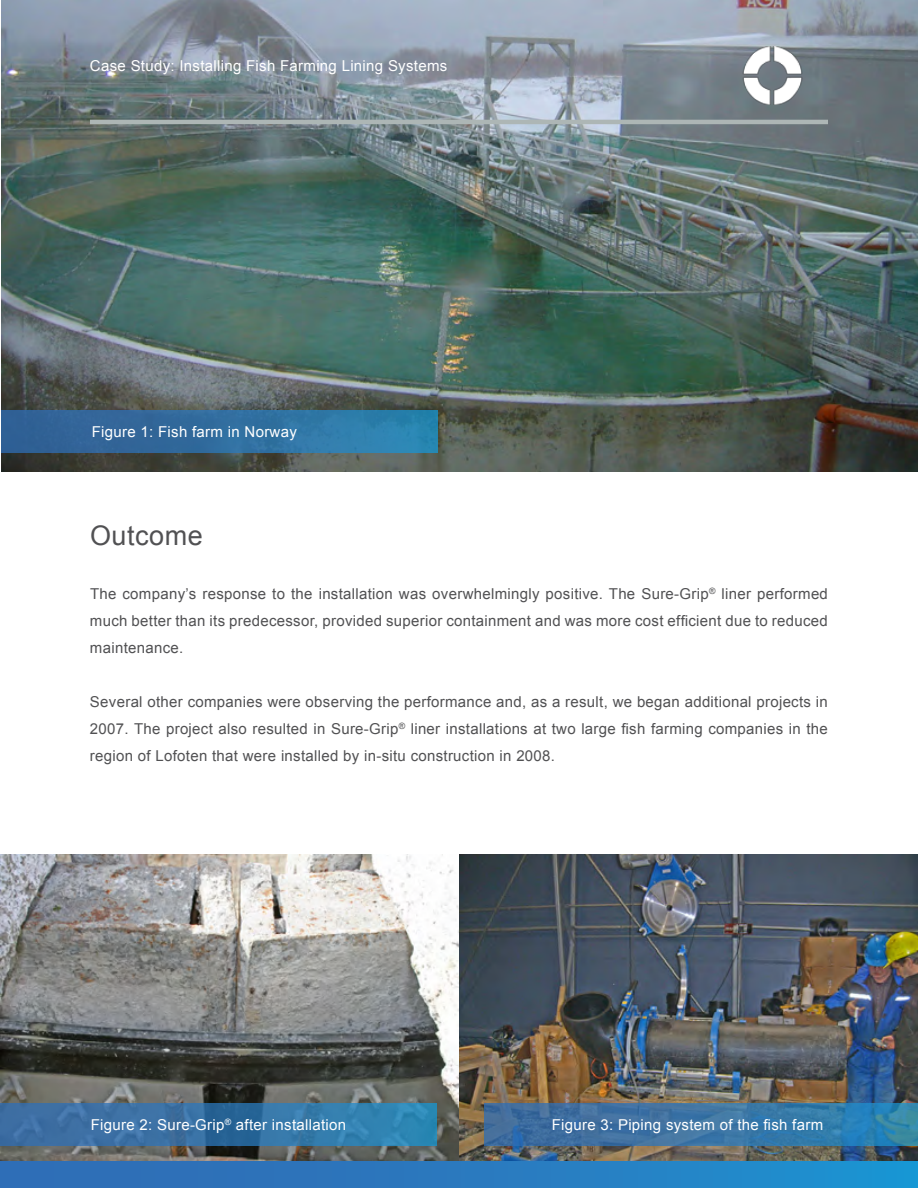
<style>
.page{position:relative;width:918px;height:1188px;background:#fff}
.page>*{position:absolute;margin:0;border:0;box-sizing:border-box;transform-origin:0 0}
.t1{font:27px "Arial";letter-spacing:.02em;color:#515153}
.t2{font:15px/27px "Arial";letter-spacing:.02em;color:#515153;text-align:justify}
.t3{font:15px "Arial";letter-spacing:.02em;color:#fff}
</style>
<div class="page">
<div style="left:0;top:1161px;width:918px;height:27px;background:linear-gradient(to right,#3268b2,#1e91d0)"></div>
<svg style="left:0;top:1161px;width:1px;height:27px"></svg>
<img style="left:2px;top:0;width:916px;height:472px">
<div style="left:2px;top:410px;width:435px;height:43px;background:linear-gradient(to right,#335b91,#2d85b1)"></div>
<img style="left:0;top:855px;width:918px;height:306px">
<svg style="left:1px;top:1103px;width:435px;height:43px;background:#3574a6"></svg>
<svg style="left:484px;top:1104px;width:434px;height:42px;background:#3976a5"></svg>
<hr style="left:90px;top:120px;width:738px;height:4px;background:#adb6b5">
<p class="t3" style="left:90px;top:56px;width:359px">Case Study: Installing Fish Farming Lining Systems</p>
<p class="t3" style="left:92px;top:422px;width:207px">Figure 1: Fish farm in Norway</p>
<h1 class="t1" style="left:90px;top:518px;width:114px">Outcome</h1>
<p class="t2" style="left:90px;top:581px;width:739px">The company’s response to the installation was overwhelmingly positive. The Sure-Grip<sup>®</sup> liner performed much better than its predecessor, provided superior containment and was more cost efficient due to reduced maintenance.</p>
<p class="t2" style="left:90px;top:689px;width:739px">Several other companies were observing the performance and, as a result, we began additional projects in 2007. The project also resulted in Sure-Grip<sup>®</sup> liner installations at two large fish farming companies in the region of Lofoten that were installed by in-situ construction in 2008.</p>
<p class="t3" style="left:91px;top:1115px;width:257px">Figure 2: Sure-Grip<sup>®</sup> after installation</p>
<p class="t3" style="left:552px;top:1115px;width:273px">Figure 3: Piping system of the fish farm</p>
</div>
